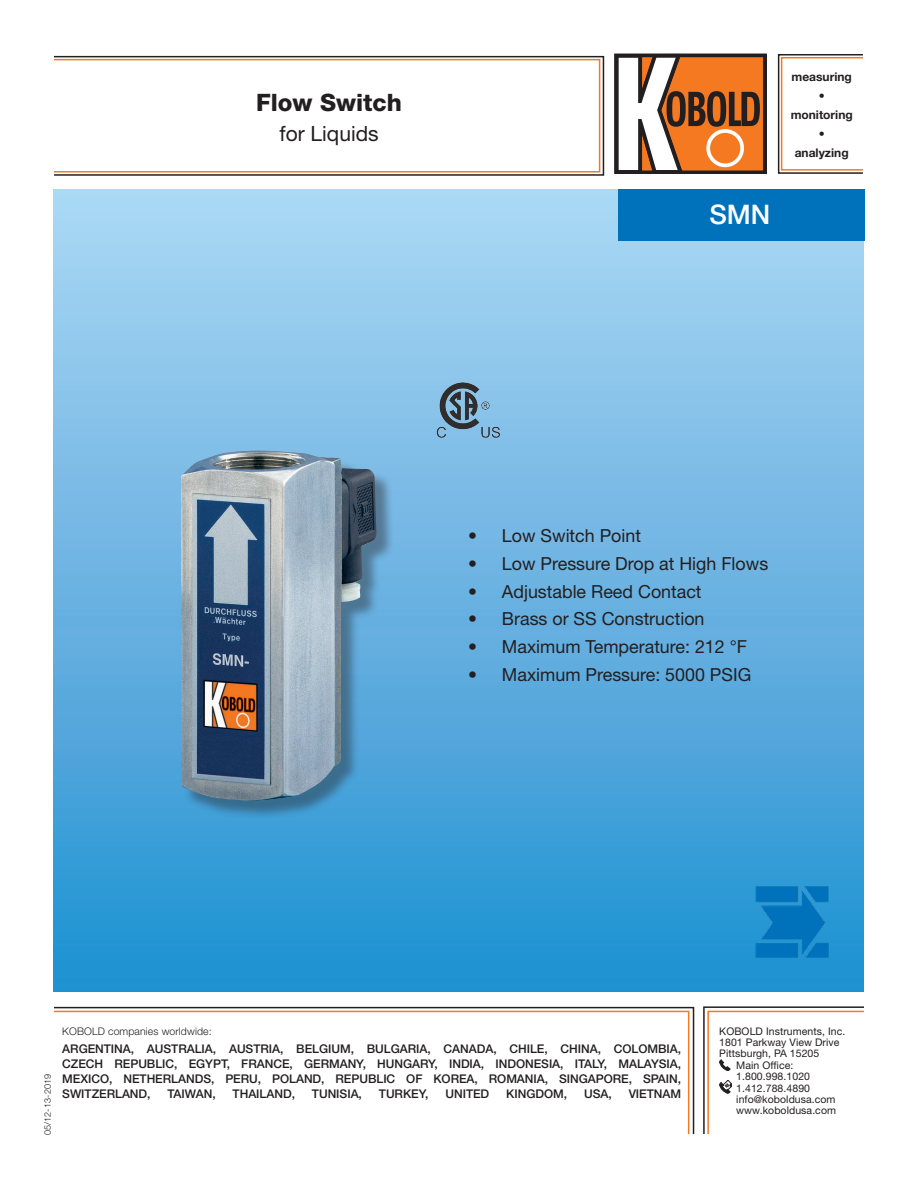
<style>
.page{position:relative;width:918px;height:1188px;background:#fff}
.page>*{position:absolute;margin:0;border:0;box-sizing:border-box;transform-origin:0 0}
.t1{font:500 27px "Helvetica Neue LT Std";color:#fff}
.t2{font:800 24px "Helvetica Neue LT Std";color:#231f20}
.t3{font:21px "Helvetica Neue LT Std";color:#231f20}
.t4{font:18px "Helvetica Neue LT Std";color:#231f20}
.t5{font:500 12px/15px "Helvetica Neue LT Std";letter-spacing:-.005em;color:#231f20;text-align:justify}
.t6{font:700 12px/19px "Helvetica Neue LT Std";color:#231f20;text-align:center}
.t7{font:10.5px "Helvetica Neue LT Std";letter-spacing:.005em;color:#231f20}
.t8{font:300 10.5px "Helvetica Neue LT Std";letter-spacing:.01em;color:#231f20}
.t9{font:300 9px "Helvetica Neue LT Std";color:#231f20}
.s1{font-weight:300}
</style>
<div class="page">
<div style="left:53px;top:59px;width:547px;height:114px;border:2px solid #f47921"></div>
<div style="left:781px;top:57px;width:83px;height:114px;border:2px solid #f47921"></div>
<div style="left:53px;top:56px;width:551px;height:120px;border:2px solid #231f20"></div>
<div style="left:778px;top:54px;width:86px;height:120px;border:2px solid #231f20"></div>
<svg style="left:615px;top:54px;width:148px;height:120px"></svg>
<div style="left:706px;top:129px;width:38px;height:38px;border:4px solid #fff;border-radius:50%"></div>
<svg style="left:54px;top:1006px;width:641px;height:128px"></svg>
<div style="left:53px;top:189px;width:811px;height:803px;background:linear-gradient(to bottom,#afd7f4,#2190d1)"></div>
<div style="left:618px;top:189px;width:247px;height:51px;background:#0072bc"></div>
<img style="left:755px;top:886px;width:74px;height:74px">
<svg style="left:703px;top:1006px;width:161px;height:128px"></svg>
<div style="left:183px;top:453px;width:212px;height:366px;background:#231f20;opacity:.41"></div>
<img style="left:181px;top:450px;width:196px;height:351px">
<img style="left:436px;top:375px;width:64px;height:63px">
<h2 class="t2" style="left:256px;top:88px;width:147px">Flow Switch</h2>
<h3 class="t3" style="left:280px;top:121px;width:101px">for Liquids</h3>
<h1 class="t1" style="left:709px;top:199px;width:62px">SMN</h1>
<p class="t6" style="left:791px;top:67px;width:64px">measuring • monitoring • analyzing</p>
<p class="t4" style="left:468px;top:525px;width:174px"><span class="s1">•</span> Low Switch Point</p>
<p class="t4" style="left:468px;top:553px;width:302px"><span class="s1">•</span> Low Pressure Drop at High Flows</p>
<p class="t4" style="left:468px;top:581px;width:235px"><span class="s1">•</span> Adjustable Reed Contact</p>
<p class="t4" style="left:468px;top:608px;width:238px"><span class="s1">•</span> Brass or SS Construction</p>
<p class="t4" style="left:468px;top:636px;width:280px"><span class="s1">•</span> Maximum Temperature: 212 °F</p>
<p class="t4" style="left:468px;top:664px;width:285px"><span class="s1">•</span> Maximum Pressure: 5000 PSIG</p>
<p class="t9" style="left:42px;top:1135px;width:62px;rotate:-90deg">05/12-13-2019</p>
<p class="t8" style="left:62px;top:1024px;width:151px">KOBOLD companies worldwide:</p>
<p class="t5" style="left:62px;top:1041px;width:620px">ARGENTINA, AUSTRALIA, AUSTRIA, BELGIUM, BULGARIA, CANADA, CHILE, CHINA, COLOMBIA, CZECH REPUBLIC, EGYPT, FRANCE, GERMANY, HUNGARY, INDIA, INDONESIA, ITALY, MALAYSIA, MEXICO, NETHERLANDS, PERU, POLAND, REPUBLIC OF KOREA, ROMANIA, SINGAPORE, SPAIN, SWITZERLAND,</p>
<p class="t5" style="left:168px;top:1086px;width:50px">TAIWAN,</p>
<p class="t5" style="left:233px;top:1086px;width:64px">THAILAND,</p>
<p class="t5" style="left:312px;top:1086px;width:51px">TUNISIA,</p>
<p class="t5" style="left:379px;top:1086px;width:51px">TURKEY,</p>
<p class="t5" style="left:445px;top:1086px;width:45px">UNITED</p>
<p class="t5" style="left:506px;top:1086px;width:62px">KINGDOM,</p>
<p class="t5" style="left:584px;top:1086px;width:29px">USA,</p>
<p class="t5" style="left:629px;top:1086px;width:54px">VIETNAM</p>
<p class="t7" style="left:719px;top:1025px;width:128px">KOBOLD Instruments, Inc.</p>
<p class="t7" style="left:719px;top:1036px;width:122px">1801 Parkway View Drive</p>
<p class="t7" style="left:719px;top:1047px;width:102px">Pittsburgh, PA 15205</p>
<p class="t7" style="left:736px;top:1059px;width:59px">Main Office:</p>
<p class="t7" style="left:736px;top:1070px;width:75px">1.800.998.1020</p>
<p class="t7" style="left:736px;top:1082px;width:75px">1.412.788.4890</p>
<p class="t7" style="left:736px;top:1093px;width:101px">info@koboldusa.com</p>
<p class="t7" style="left:736px;top:1104px;width:101px">www.koboldusa.com</p>
</div>
